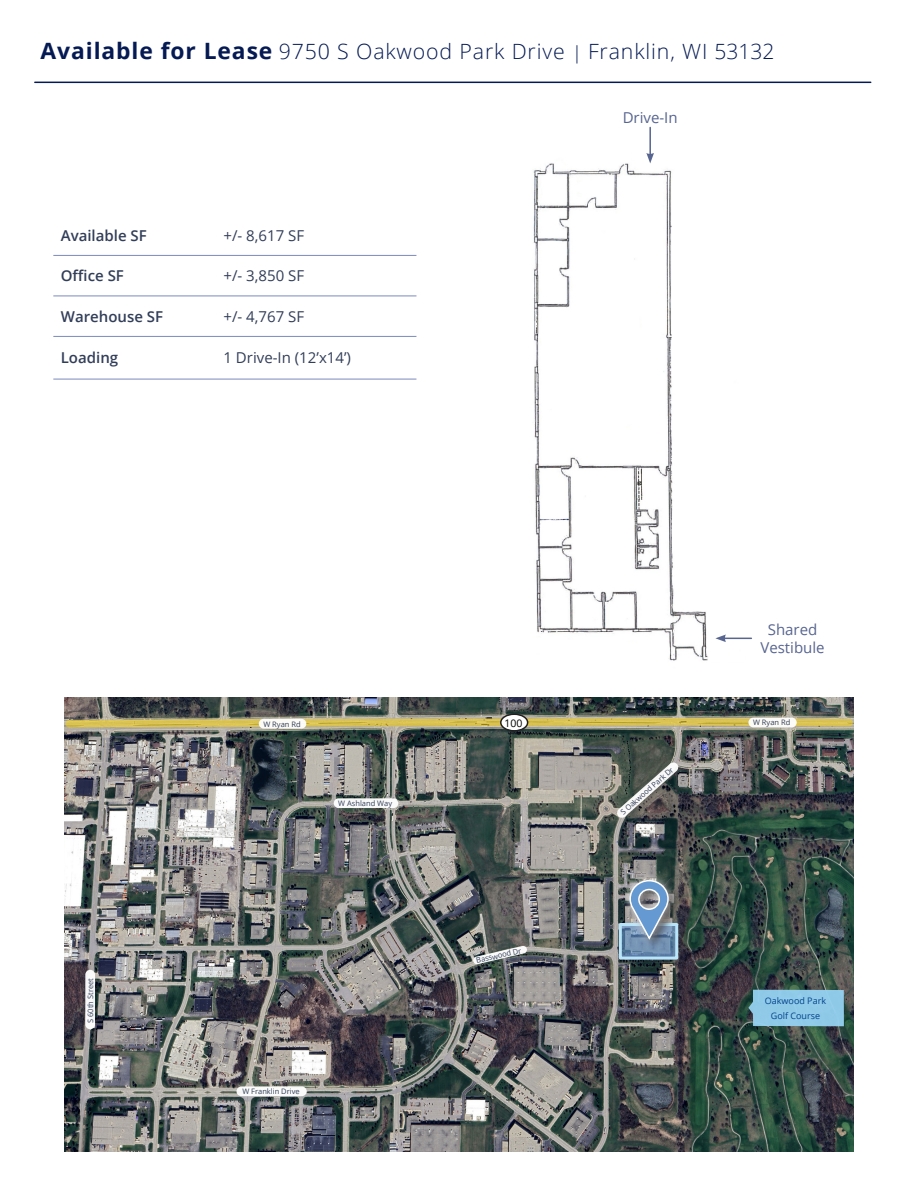
<style>
.page{position:relative;width:918px;height:1188px;background:#fff}
.page>*{position:absolute;margin:0;border:0;box-sizing:border-box;transform-origin:0 0}
.Retail_High_Street_Header{font:300 21px "Open Sans";letter-spacing:.04em;color:#051a53}
.Table_1_Value{font:15px "Open Sans";color:#323e59}
.Table_1_Label{font:600 15px "Open Sans";color:#323e59}
.Contact_Info{font:15px/18px "Open Sans";color:#576590;text-align:center}
.Contact_Info-2{font:10.5px "Open Sans";color:#000}
.t1{font:9px/15px "Open Sans";color:#05428c;text-align:center}
.Contact_Info-3{font:7.5px "Open Sans";color:#323e59}
.s1{font-weight:700;font-size:22.5px}
.s2{font-size:18px}
</style>
<div class="page">
<hr style="left:35px;top:82px;width:836px;height:1px;background:#051a53">
<img style="left:64px;top:698px;width:790px;height:453px">
<hr style="left:53px;top:255px;width:163px;height:1px;background:#7a8abd">
<hr style="left:216px;top:255px;width:200px;height:1px;background:#7a8abd">
<hr style="left:53px;top:296px;width:163px;height:1px;background:#7a8abd">
<hr style="left:216px;top:296px;width:200px;height:1px;background:#7a8abd">
<hr style="left:53px;top:336px;width:163px;height:1px;background:#7a8abd">
<hr style="left:216px;top:336px;width:200px;height:1px;background:#7a8abd">
<hr style="left:53px;top:379px;width:163px;height:1px;background:#7a8abd">
<hr style="left:216px;top:379px;width:200px;height:1px;background:#7a8abd">
<img style="left:533px;top:163px;width:219px;height:498px">
<hr style="left:649px;top:127px;width:2px;height:28px;background:#576590">
<svg style="left:646px;top:153px;width:8px;height:10px"></svg>
<svg style="left:623px;top:948px;width:51px;height:8px"></svg>
<div style="left:619px;top:923px;width:59px;height:37px;border:3px solid #b9e5fa"></div>
<div style="left:627px;top:877px;width:55px;height:75px;background:#231f20;opacity:.75"></div>
<div style="left:620px;top:871px;width:58px;height:77px;background:#fff;opacity:.75"></div>
<svg style="left:629px;top:879px;width:41px;height:62px;background:#859db6"></svg>
<div style="left:748px;top:990px;width:96px;height:36px;background:#8fcae8"></div>
<div style="left:334px;top:798px;width:64px;height:10px;background:#fff;border-radius:5px"></div>
<svg style="left:616px;top:762px;width:63px;height:56px"></svg>
<svg style="left:473px;top:946px;width:54px;height:19px"></svg>
<div style="left:237px;top:1086px;width:70px;height:10px;background:#fff;border-radius:5px"></div>
<div style="left:85px;top:970px;width:10px;height:59px;background:#fff;border-radius:5px"></div>
<svg style="left:715px;top:634px;width:36px;height:8px"></svg>
<div style="left:672px;top:179px;width:100px;height:199px;background:#fff"></div>
<svg style="left:64px;top:717px;width:790px;height:12px;background:#c5b56d"></svg>
<div style="left:501px;top:714px;width:27px;height:17px;background:#fff;border-radius:50%"></div>
<div style="left:500px;top:713px;width:28px;height:19px;border:2px solid #231f20;border-radius:50%"></div>
<div style="left:259px;top:719px;width:47px;height:10px;background:#fcfbf6;border-radius:5px"></div>
<div style="left:748px;top:718px;width:49px;height:9px;background:#fdfbf6;border-radius:5px"></div>
<div style="left:707px;top:652px;width:40px;height:12px;background:#fff"></div>
<p class="Retail_High_Street_Header" style="left:40px;top:37px;width:736px"><span class="s1">Available for Lease</span> 9750 S Oakwood Park Drive <span class="s2">|</span> Franklin, WI 53132</p>
<p class="Table_1_Label" style="left:61px;top:225px;width:88px">Available SF</p>
<p class="Table_1_Value" style="left:224px;top:225px;width:82px">+/- 8,617 SF</p>
<p class="Table_1_Label" style="left:61px;top:266px;width:65px">Office SF</p>
<p class="Table_1_Value" style="left:224px;top:266px;width:82px">+/- 3,850 SF</p>
<p class="Table_1_Label" style="left:61px;top:306px;width:104px">Warehouse SF</p>
<p class="Table_1_Value" style="left:224px;top:306px;width:82px">+/- 4,767 SF</p>
<p class="Table_1_Label" style="left:61px;top:348px;width:59px">Loading</p>
<p class="Table_1_Value" style="left:224px;top:348px;width:129px">1 Drive-In (12’x14’)</p>
<p class="Contact_Info" style="left:623px;top:108px;width:57px">Drive-In</p>
<p class="Contact_Info" style="left:761px;top:620px;width:66px">Shared<br>Vestibule</p>
<p class="Contact_Info-3" style="left:263px;top:719px;width:39px">W Ryan Rd</p>
<p class="Contact_Info-2" style="left:505px;top:716px;width:20px">100</p>
<p class="Contact_Info-3" style="left:753px;top:718px;width:39px">W Ryan Rd</p>
<p class="Contact_Info-3" style="left:85px;top:1023px;width:46px;rotate:-90deg">S 60th Street</p>
<p class="Contact_Info-3" style="left:338px;top:798px;width:55px">W Ashland Way</p>
<p class="Contact_Info-3" style="left:242px;top:1086px;width:59px">W Franklin Drive</p>
<p class="Contact_Info-3" style="left:475px;top:956px;width:48px;rotate:-13deg">Basswood Dr</p>
<p class="Contact_Info-3" style="left:618px;top:809px;width:69px;rotate:-41deg">S Oakwood Park Dr</p>
<p class="t1" style="left:765px;top:993px;width:63px">Oakwood Park<br>Golf Course</p>
</div>
